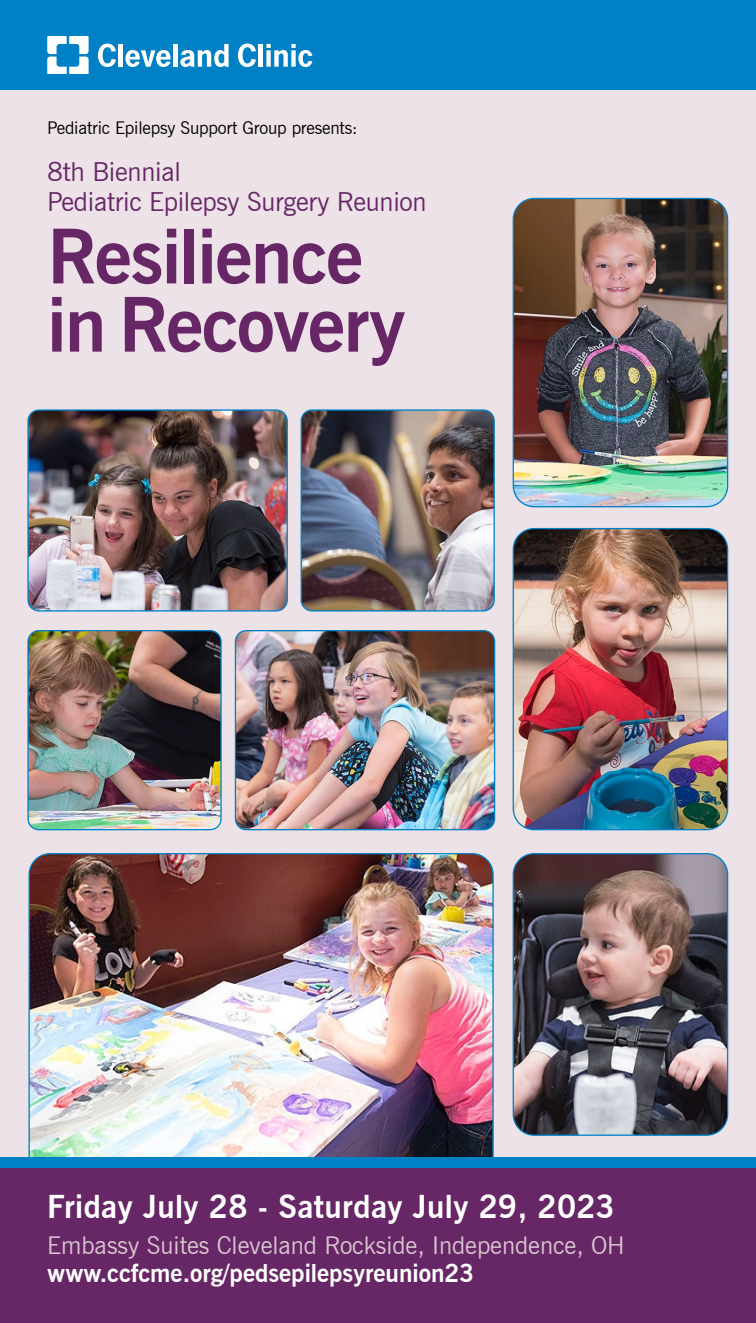
<style>
.page{position:relative;width:756px;height:1323px;background:#fff}
.page>*{position:absolute;margin:0;border:0;box-sizing:border-box;transform-origin:0 0}
.t1{font:700 75.25px/68.2px "News Gothic BT";letter-spacing:-.02em;color:#672666}
.t2{font:700 31.5px "News Gothic BT";letter-spacing:.01em;color:#fff}
.t3{font:26.25px/29.8px "News Gothic BT";letter-spacing:-.01em;color:#672666}
.t4{font:24.5px "News Gothic BT";color:#d9c6cf}
.t5{font:700 24.5px "News Gothic BT";color:#fff}
.t6{font:17.5px "News Gothic BT";letter-spacing:-.01em;color:#000}
</style>
<div class="page">
<div style="left:0;top:89px;width:756px;height:1079px;background:#ece2e7"></div>
<img style="left:30px;top:855px;width:462px;height:303px">
<img style="left:513px;top:854px;width:215px;height:280px">
<div style="left:513px;top:853px;width:215px;height:283px;border:1px solid #0081c6;border-radius:21px"></div>
<img style="left:513px;top:529px;width:215px;height:301px">
<div style="left:513px;top:528px;width:215px;height:302px;border:1px solid #0081c6;border-radius:21px"></div>
<img style="left:513px;top:198px;width:215px;height:309px">
<div style="left:513px;top:198px;width:215px;height:309px;border:1px solid #0081c6;border-radius:21px"></div>
<div style="left:0;top:1158px;width:756px;height:165px;background:#0081c6"></div>
<div style="left:0;top:1168px;width:756px;height:155px;background:#672666"></div>
<div style="left:0;top:0;width:756px;height:89px;background:#0081c6"></div>
<svg style="left:47px;top:37px;width:42px;height:37px"></svg>
<svg style="left:98px;top:44px;width:18px;height:23px"></svg>
<div style="left:118px;top:44px;width:5px;height:23px;background:#fff"></div>
<svg style="left:125px;top:50px;width:46px;height:17px"></svg>
<div style="left:173px;top:44px;width:5px;height:23px;background:#fff"></div>
<svg style="left:238px;top:44px;width:18px;height:23px"></svg>
<div style="left:258px;top:44px;width:5px;height:23px;background:#fff"></div>
<svg style="left:266px;top:44px;width:46px;height:23px"></svg>
<svg style="left:180px;top:44px;width:49px;height:23px"></svg>
<img style="left:235px;top:632px;width:260px;height:198px">
<div style="left:235px;top:630px;width:260px;height:200px;border:1px solid #0081c6;border-radius:11px"></div>
<img style="left:29px;top:632px;width:191px;height:198px">
<div style="left:27px;top:630px;width:195px;height:200px;border:1px solid #0081c6;border-radius:11px"></div>
<img style="left:29px;top:411px;width:257px;height:199px">
<div style="left:27px;top:409px;width:261px;height:203px;border:1px solid #0081c6;border-radius:11px"></div>
<img style="left:301px;top:411px;width:192px;height:199px">
<div style="left:301px;top:409px;width:194px;height:203px;border:1px solid #0081c6;border-radius:11px"></div>
<p class="t6" style="left:47px;top:117px;width:312px">Pediatric Epilepsy Support Group presents:</p>
<p class="t3" style="left:47px;top:156px;width:381px">8th Biennial<br>Pediatric Epilepsy Surgery Reunion</p>
<h1 class="t1" style="left:47px;top:222px;width:360px">Resilience in Recovery</h1>
<p class="t2" style="left:47px;top:1188px;width:569px">Friday July 28 - Saturday July 29, 2023</p>
<p class="t4" style="left:47px;top:1230px;width:579px">Embassy Suites Cleveland Rockside, Independence, OH</p>
<p class="t5" style="left:47px;top:1258px;width:429px">www.ccfcme.org/pedsepilepsyreunion23</p>
</div>
